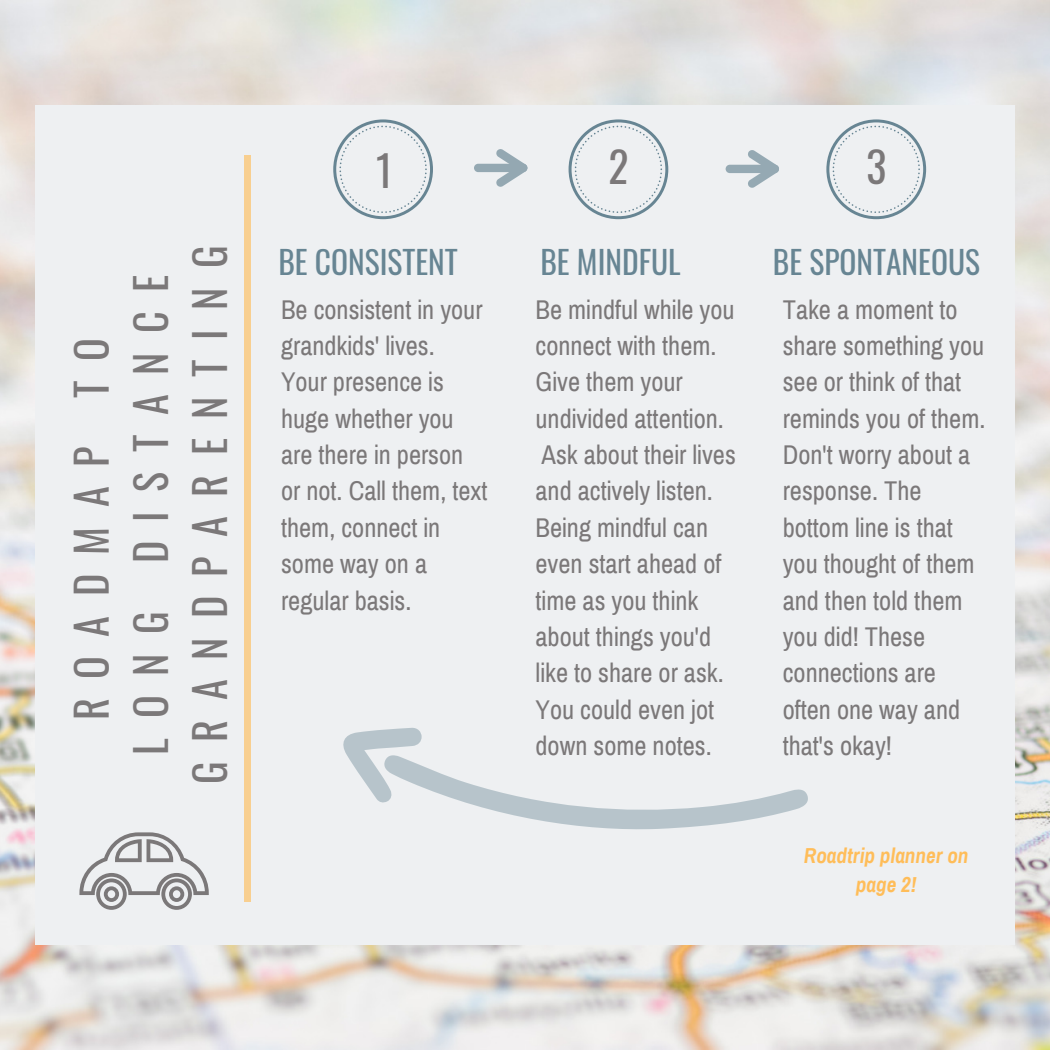
<style>
.page{position:relative;width:1050px;height:1050px;background:#fff}
.page>*{position:absolute;margin:0;border:0;box-sizing:border-box;transform-origin:0 0}
.t1{font:42.35px "Oswald";letter-spacing:.46em;color:#7b7879}
.t2{font:42px "Oswald";color:#7b7879}
.t3{font:31.5px "Oswald";color:#678593}
.t4{font:26.43px/36.4px "Archivo Narrow";color:#7b7879}
.t5{font:italic 700 21.18px/29.1px "Archivo Narrow";color:#ffbd59;text-align:center}
</style>
<div class="page">
<img style="left:0;top:0;width:1050px;height:1050px">
<div style="left:35px;top:105px;width:979px;height:840px;background:#eef0f2"></div>
<div style="left:245px;top:155px;width:6px;height:747px;background:#f8cf90"></div>
<svg style="left:79px;top:832px;width:130px;height:78px"></svg>
<svg style="left:569px;top:119px;width:99px;height:100px"></svg>
<svg style="left:333px;top:119px;width:100px;height:100px"></svg>
<svg style="left:826px;top:119px;width:100px;height:100px"></svg>
<svg style="left:343px;top:727px;width:465px;height:103px"></svg>
<svg style="left:496px;top:149px;width:31px;height:38px"></svg>
<div style="left:474px;top:164px;width:53px;height:8px;background:#94a8b2;border-radius:4px"></div>
<svg style="left:747px;top:150px;width:32px;height:38px"></svg>
<div style="left:726px;top:165px;width:53px;height:8px;background:#95a9b3;border-radius:4px"></div>
<h1 class="t1" style="left:58px;top:720px;width:383px;rotate:-90deg">ROADMAP TO</h1>
<h1 class="t1" style="left:117px;top:755px;width:481px;rotate:-90deg">LONG DISTANCE</h1>
<h1 class="t1" style="left:177px;top:784px;width:539px;rotate:-90deg">GRANDPARENTING</h1>
<h2 class="t2" style="left:376px;top:138px;width:18px">1</h2>
<h2 class="t2" style="left:609px;top:134px;width:22px">2</h2>
<h2 class="t2" style="left:866px;top:134px;width:22px">3</h2>
<p class="t3" style="left:278px;top:237px;width:181px">BE CONSISTENT</p>
<p class="t3" style="left:540px;top:237px;width:142px">BE MINDFUL</p>
<p class="t3" style="left:773px;top:237px;width:209px">BE SPONTANEOUS</p>
<p class="t4" style="left:281px;top:292px;width:208px">Be consistent in your grandkids' lives.<br>Your presence is huge whether you are there in person or not. Call them, text them, connect in some way on a regular basis.</p>
<p class="t4" style="left:536px;top:292px;width:202px">Be mindful while you connect with them.<br>Give them your undivided attention.<br>Ask about their lives and actively listen.<br>Being mindful can even start ahead of time as you think about things you'd like to share or ask.<br>You could even jot down some notes.</p>
<p class="t4" style="left:783px;top:292px;width:204px">Take a moment to share something you see or think of that reminds you of them.<br>Don't worry about a response. The bottom line is that you thought of them and then told them you did! These connections are often one way and that's okay!</p>
<p class="t5" style="left:804px;top:842px;width:166px">Roadtrip planner on page 2!</p>
</div>
